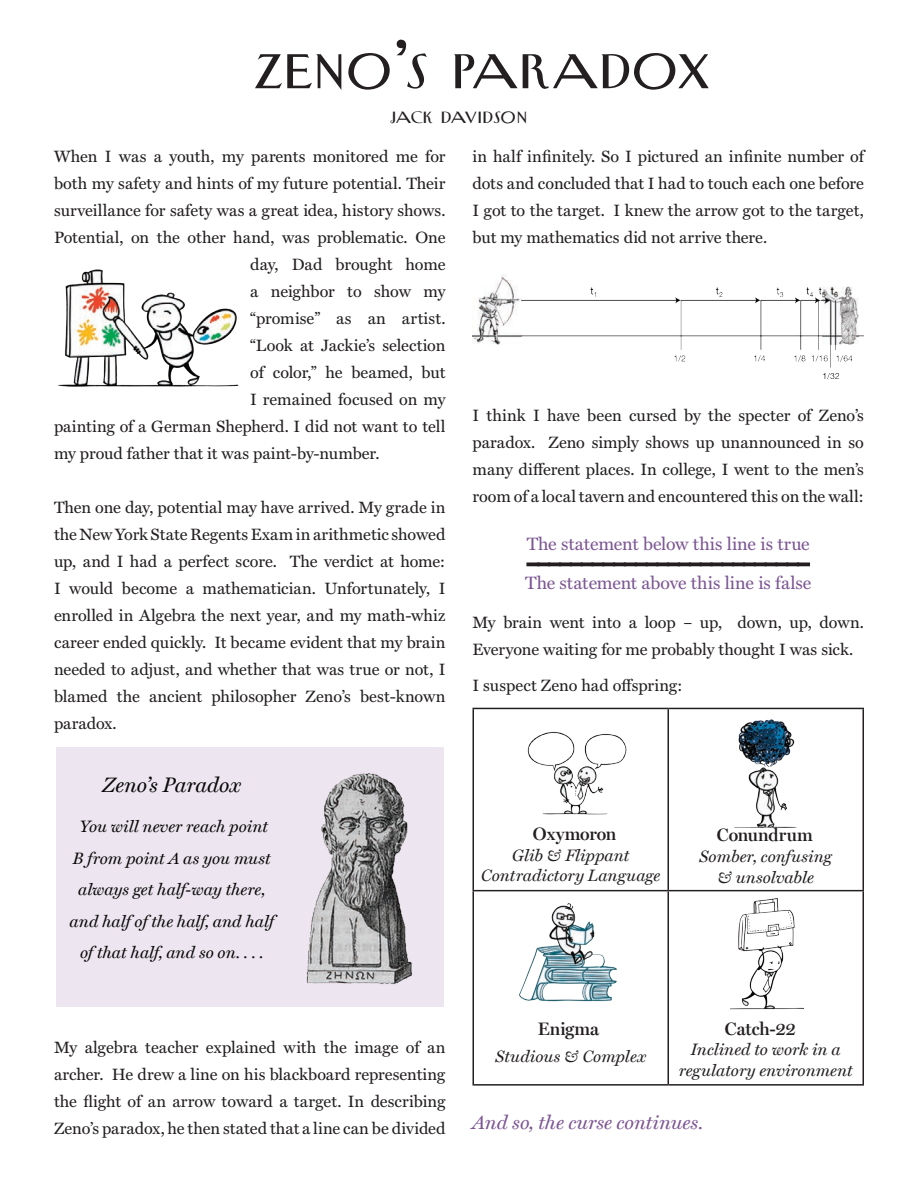
<style>
.page{position:relative;width:918px;height:1188px;background:#fff}
.page>*{position:absolute;margin:0;border:0;box-sizing:border-box;transform-origin:0 0}
.t1{font:54px "Newyorkertype";letter-spacing:.015em;color:#231f20}
.t2{font:italic 21px "Miller Text";color:#080908}
.t3{font:italic 19.5px "Miller Text";color:#7c5693}
.t4{font:18px/39px "Miller Text";letter-spacing:-.005em;color:#7c5693}
.t5{font:600 18px "Miller Display";letter-spacing:.005em;color:#231f20}
.t6{font:18px "Newyorkertype";color:#231f20}
.t7{font:16.5px/27px "Miller Text";letter-spacing:-.005em;color:#231f20;text-align:justify}
.t8{font:italic 16.5px/21px "Miller Text";letter-spacing:.005em;color:#231f20;text-align:center}
.t9{font:italic 16.5px/31.5px "Miller Text";letter-spacing:.005em;color:#080908;text-align:center}
</style>
<div class="page">
<div style="left:526px;top:562px;width:14px;height:4px;border:3px solid #231f20"></div>
<div style="left:537px;top:562px;width:13px;height:4px;border:3px solid #231f20"></div>
<div style="left:548px;top:562px;width:13px;height:4px;border:3px solid #231f20"></div>
<div style="left:559px;top:562px;width:13px;height:4px;border:3px solid #231f20"></div>
<div style="left:570px;top:562px;width:13px;height:4px;border:3px solid #231f20"></div>
<div style="left:581px;top:562px;width:13px;height:4px;border:3px solid #231f20"></div>
<div style="left:591px;top:562px;width:13px;height:4px;border:3px solid #231f20"></div>
<div style="left:602px;top:562px;width:13px;height:4px;border:3px solid #231f20"></div>
<div style="left:613px;top:562px;width:13px;height:4px;border:3px solid #231f20"></div>
<div style="left:624px;top:562px;width:13px;height:4px;border:3px solid #231f20"></div>
<div style="left:635px;top:562px;width:13px;height:4px;border:3px solid #231f20"></div>
<div style="left:645px;top:562px;width:14px;height:4px;border:3px solid #231f20"></div>
<div style="left:656px;top:562px;width:13px;height:4px;border:3px solid #231f20"></div>
<div style="left:667px;top:562px;width:13px;height:4px;border:3px solid #231f20"></div>
<div style="left:678px;top:562px;width:13px;height:4px;border:3px solid #231f20"></div>
<div style="left:689px;top:562px;width:13px;height:4px;border:3px solid #231f20"></div>
<div style="left:700px;top:562px;width:13px;height:4px;border:3px solid #231f20"></div>
<div style="left:710px;top:562px;width:13px;height:4px;border:3px solid #231f20"></div>
<div style="left:721px;top:562px;width:13px;height:4px;border:3px solid #231f20"></div>
<div style="left:732px;top:562px;width:13px;height:4px;border:3px solid #231f20"></div>
<div style="left:743px;top:562px;width:13px;height:4px;border:3px solid #231f20"></div>
<div style="left:754px;top:562px;width:13px;height:4px;border:3px solid #231f20"></div>
<div style="left:765px;top:562px;width:13px;height:4px;border:3px solid #231f20"></div>
<div style="left:775px;top:562px;width:13px;height:4px;border:3px solid #231f20"></div>
<div style="left:786px;top:562px;width:13px;height:4px;border:3px solid #231f20"></div>
<div style="left:797px;top:562px;width:13px;height:4px;border:3px solid #231f20"></div>
<hr style="left:472px;top:708px;width:196px;height:1px;background:#231f20">
<hr style="left:472px;top:709px;width:2px;height:181px;background:#231f20">
<hr style="left:668px;top:708px;width:196px;height:1px;background:#231f20">
<hr style="left:668px;top:709px;width:1px;height:181px;background:#231f20">
<hr style="left:862px;top:709px;width:2px;height:181px;background:#231f20">
<hr style="left:472px;top:890px;width:196px;height:1px;background:#231f20">
<hr style="left:472px;top:891px;width:2px;height:193px;background:#231f20">
<hr style="left:668px;top:890px;width:196px;height:1px;background:#231f20">
<hr style="left:668px;top:891px;width:1px;height:193px;background:#231f20">
<hr style="left:862px;top:891px;width:2px;height:193px;background:#231f20">
<hr style="left:472px;top:1084px;width:196px;height:2px;background:#231f20">
<hr style="left:668px;top:1084px;width:196px;height:2px;background:#231f20">
<img style="left:58px;top:269px;width:181px;height:118px">
<img style="left:472px;top:275px;width:392px;height:105px">
<div style="left:56px;top:747px;width:388px;height:259px;background:#ede5ef"></div>
<img style="left:306px;top:773px;width:106px;height:211px">
<img style="left:734px;top:719px;width:62px;height:109px">
<img style="left:519px;top:903px;width:98px;height:99px">
<img style="left:730px;top:898px;width:74px;height:112px">
<img style="left:527px;top:731px;width:100px;height:84px">
<h1 class="t1" style="left:255px;top:38px;width:459px">ZENO’S PARADOX</h1>
<p class="t6" style="left:390px;top:106px;width:139px">JACK DAVIDSON</p>
<p class="t7" style="left:54px;top:143px;width:393px">When I was a youth, my parents monitored me for</p>
<p class="t7" style="left:54px;top:170px;width:393px">both my safety and hints of my future potential. Their</p>
<p class="t7" style="left:54px;top:197px;width:393px">surveillance for safety was a great idea, history shows.</p>
<p class="t7" style="left:54px;top:224px;width:393px">Potential, on the other hand, was problematic. One</p>
<p class="t7" style="left:250px;top:251px;width:197px">day, Dad brought home</p>
<p class="t7" style="left:250px;top:278px;width:197px">a neighbor to show my</p>
<p class="t7" style="left:250px;top:305px;width:197px">“promise” as an artist.</p>
<p class="t7" style="left:250px;top:332px;width:197px">“Look at Jackie’s selection</p>
<p class="t7" style="left:250px;top:359px;width:197px">of color,” he beamed, but</p>
<p class="t7" style="left:250px;top:386px;width:197px">I remained focused on my</p>
<p class="t7" style="left:54px;top:413px;width:393px">painting of a German Shepherd. I did not want to tell</p>
<p class="t7" style="left:54px;top:440px;width:327px">my proud father that it was paint-by-number.</p>
<p class="t7" style="left:54px;top:494px;width:393px">Then one day, potential may have arrived. My grade in the New York State Regents Exam in arithmetic showed up, and I had a perfect score. The verdict at home:<br>I would become a mathematician. Unfortunately, I enrolled in Algebra the next year, and my math-whiz career ended quickly. It became evident that my brain needed to adjust, and whether that was true or not, I blamed the ancient philosopher Zeno’s best-known paradox.</p>
<p class="t7" style="left:473px;top:143px;width:393px">in half infinitely. So I pictured an infinite number of dots and concluded that I had to touch each one before I got to the target. I knew the arrow got to the target, but my mathematics did not arrive there.</p>
<p class="t7" style="left:473px;top:402px;width:393px">I think I have been cursed by the specter of Zeno’s paradox. Zeno simply shows up unannounced in so many different places. In college, I went to the men’s room of a local tavern and encountered this on the wall:</p>
<p class="t4" style="left:525px;top:525px;width:288px">The statement below this line is true<br>The statement above this line is false</p>
<p class="t7" style="left:472px;top:609px;width:393px">My brain went into a loop – up, down, up, down.<br>Everyone waiting for me probably thought I was sick.</p>
<p class="t7" style="left:472px;top:672px;width:212px">I suspect Zeno had offspring:</p>
<p class="t2" style="left:103px;top:772px;width:139px">Zeno’s Paradox</p>
<p class="t9" style="left:70px;top:811px;width:206px">You will never reach point<br>B from point A as you must always get half-way there, and half of the half, and half of that half, and so on. . . .</p>
<p class="t7" style="left:54px;top:1034px;width:393px">My algebra teacher explained with the image of an archer. He drew a line on his blackboard representing the flight of an arrow toward a target. In describing Zeno’s paradox, he then stated that a line can be divided</p>
<p class="t5" style="left:533px;top:823px;width:85px">Oxymoron</p>
<p class="t8" style="left:481px;top:845px;width:180px;line-height:19.8px">Glib &amp; Flippant<br>Contradictory Language</p>
<p class="t5" style="left:717px;top:824px;width:97px">Conundrum</p>
<p class="t8" style="left:700px;top:846px;width:134px">Somber, confusing &amp; unsolvable</p>
<p class="t5" style="left:725px;top:1018px;width:72px">Catch-22</p>
<p class="t8" style="left:679px;top:1039px;width:175px">Inclined to work in a regulatory environment</p>
<p class="t3" style="left:472px;top:1111px;width:232px">And so, the curse continues.</p>
<p class="t5" style="left:538px;top:1018px;width:63px">Enigma</p>
<p class="t8" style="left:496px;top:1046px;width:152px">Studious &amp; Complex</p>
</div>
